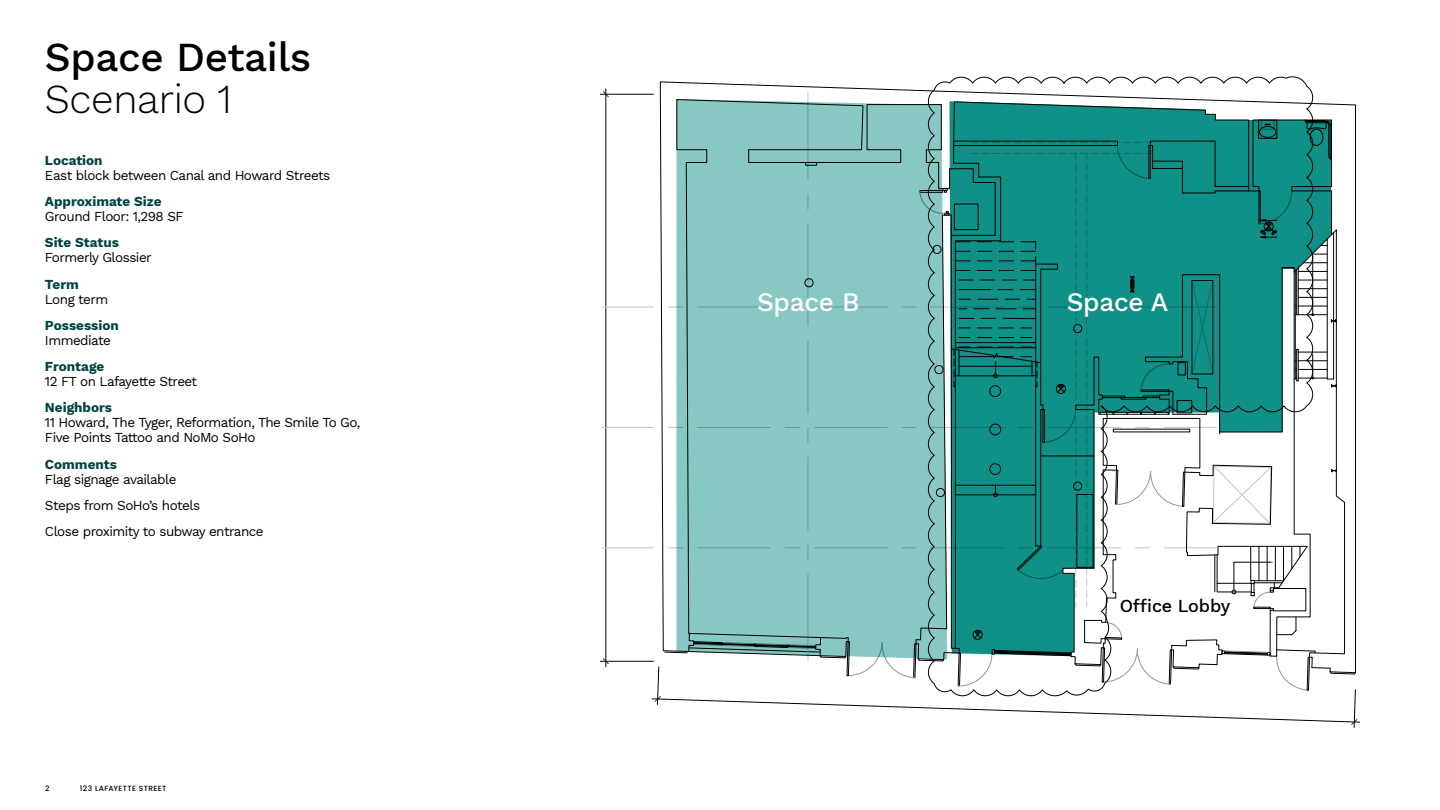
<style>
.page{position:relative;width:1440px;height:810px;background:#fff}
.page>*{position:absolute;margin:0;border:0;box-sizing:border-box;transform-origin:0 0}
.t1{font:500 40.5px "Work Sans";letter-spacing:-.01em;color:#000}
.t2{font:300 40.5px "Work Sans";letter-spacing:-.01em;color:#000}
.t3{font:500 26.25px "Work Sans";letter-spacing:-.01em;color:#fff}
.t4{font:500 18px "Work Sans";letter-spacing:-.01em;color:#000}
.t5{font:13.5px/26.2px "Work Sans";letter-spacing:-.04em;color:#000}
.t6{font:700 13.5px "Work Sans";color:#004540}
.t7{font:500 7.5px "Poppins";letter-spacing:.055em;color:#000}
</style>
<div class="page">
<hr style="left:600px;top:661px;width:53px;height:1px;background:#000">
<hr style="left:600px;top:94px;width:53px;height:1px;background:#000">
<hr style="left:606px;top:89px;width:1px;height:578px;background:#000">
<svg style="left:603px;top:658px;width:6px;height:6px"></svg>
<svg style="left:603px;top:91px;width:6px;height:6px"></svg>
<hr style="left:602px;top:307px;width:52px;height:1px;background:#c2c4c6">
<hr style="left:602px;top:427px;width:52px;height:1px;background:#c2c4c6">
<hr style="left:602px;top:548px;width:52px;height:1px;background:#c2c4c6">
<svg style="left:652px;top:101px;width:708px;height:627px"></svg>
<svg style="left:927px;top:77px;width:387px;height:620px"></svg>
<svg style="left:950px;top:101px;width:381px;height:555px;fill:#0f9187"></svg>
<svg style="left:676px;top:99px;width:271px;height:560px;background:#86c4bf"></svg>
<h1 class="t1" style="left:45px;top:26px;width:268px">Space Details</h1>
<h1 class="t2" style="left:45px;top:68px;width:188px">Scenario 1</h1>
<p class="t6" style="left:45px;top:150px;width:59px">Location</p>
<p class="t5" style="left:45px;top:162px;width:287px">East block between Canal and Howard Streets</p>
<p class="t6" style="left:45px;top:191px;width:118px">Approximate Size</p>
<p class="t5" style="left:45px;top:203px;width:140px">Ground Floor: 1,298 SF</p>
<p class="t6" style="left:45px;top:233px;width:75px">Site Status</p>
<p class="t5" style="left:45px;top:244px;width:108px">Formerly Glossier</p>
<p class="t6" style="left:45px;top:274px;width:35px">Term</p>
<p class="t5" style="left:45px;top:285px;width:65px">Long term</p>
<p class="t6" style="left:45px;top:315px;width:75px">Possession</p>
<p class="t5" style="left:45px;top:327px;width:68px">Immediate</p>
<p class="t6" style="left:45px;top:356px;width:61px">Frontage</p>
<p class="t5" style="left:45px;top:368px;width:154px">12 FT on Lafayette Street</p>
<p class="t6" style="left:45px;top:398px;width:69px">Neighbors</p>
<p class="t5" style="left:45px;top:415px;width:317px;line-height:15px">11 Howard, The Tyger, Reformation, The Smile To Go,<br>Five Points Tattoo and NoMo SoHo</p>
<p class="t6" style="left:45px;top:454px;width:73px">Comments</p>
<p class="t5" style="left:45px;top:465px;width:220px">Flag signage available<br>Steps from SoHo’s hotels<br>Close proximity to subway entrance</p>
<p class="t7" style="left:45px;top:784px;width:6px">2</p>
<p class="t7" style="left:80px;top:784px;width:88px">123 LAFAYETTE STREET</p>
<h2 class="t3" style="left:757px;top:282px;width:104px">Space B</h2>
<h2 class="t3" style="left:1067px;top:282px;width:103px">Space A</h2>
<h3 class="t4" style="left:1120px;top:593px;width:112px">Office Lobby</h3>
</div>
